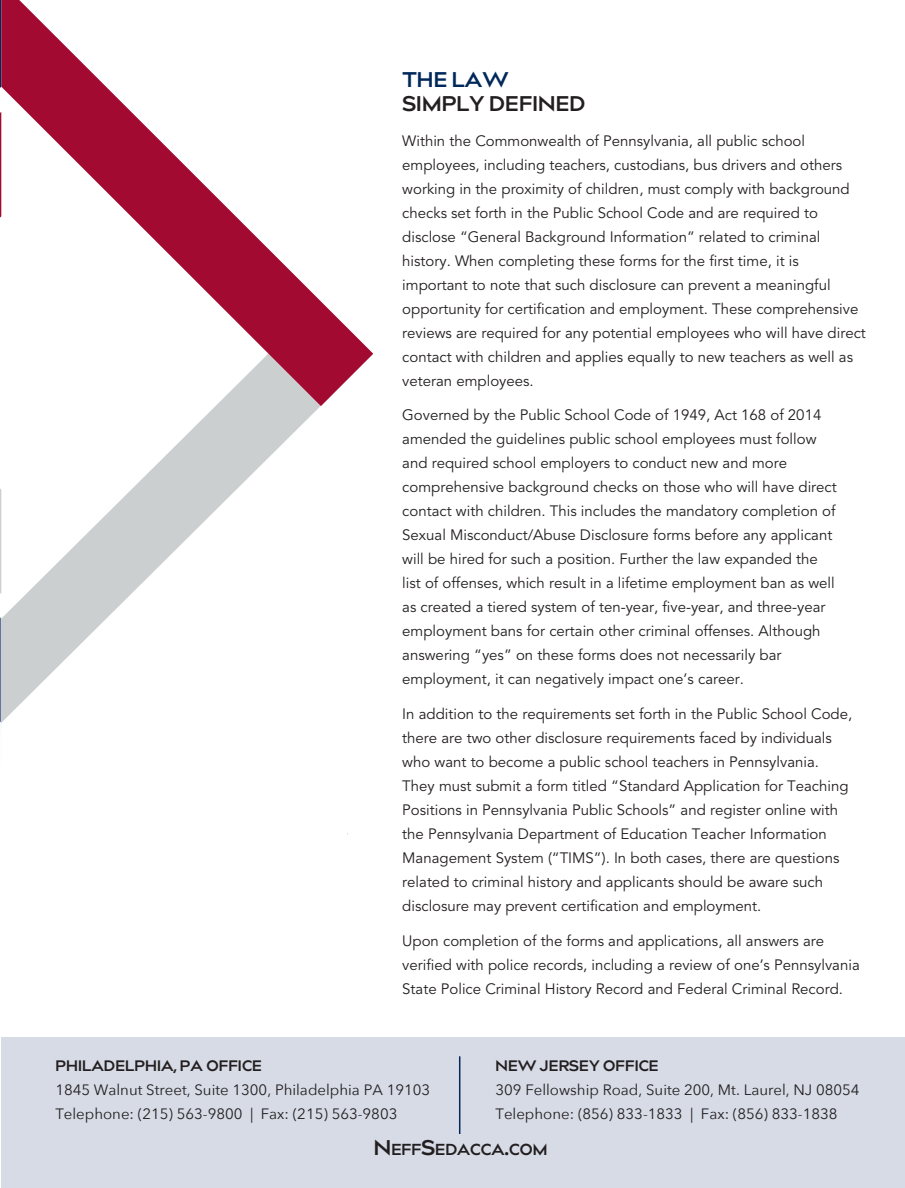
<style>
.page{position:relative;width:905px;height:1188px;background:#fff}
.page>*{position:absolute;margin:0;border:0;box-sizing:border-box;transform-origin:0 0}
.t1{font:700 21px/24px "billcorpm 3";letter-spacing:.01em;color:#231f20}
.t2{font:700 15.75px "billcorpm 3";color:#231f20}
.t3{font:15px/24px "Avenir";color:#231f20}
.t4{font:15px "Avenir Next";color:#231f20}
.t5{font:700 15px "billcorpm 3";letter-spacing:.01em;color:#231f20}
.s1{color:#002858}
.s2{font-size:21px}
</style>
<div class="page">
<svg style="left:0;top:0;width:1px;height:723px"></svg>
<div style="left:1px;top:1037px;width:903px;height:151px;background:#d6dbe6"></div>
<hr style="left:459px;top:1056px;width:1px;height:78px;background:#002858">
<svg style="left:1px;top:406px;width:320px;height:317px"></svg>
<svg style="left:1px;top:0;width:372px;height:406px"></svg>
<p class="t1" style="left:402px;top:68px;width:184px"><span class="s1">THE LAW<br></span>SIMPLY DEFINED</p>
<p class="t3" style="left:402px;top:129px;width:465px">Within the Commonwealth of Pennsylvania, all public school employees, including teachers, custodians, bus drivers and others working in the proximity of children, must comply with background checks set forth in the Public School Code and are required to disclose “General Background Information” related to criminal history. When completing these forms for the first time, it is important to note that such disclosure can prevent a meaningful opportunity for certification and employment. These comprehensive reviews are required for any potential employees who will have direct contact with children and applies equally to new teachers as well as veteran employees.</p>
<p class="t3" style="left:402px;top:404px;width:436px">Governed by the Public School Code of 1949, Act 168 of 2014 amended the guidelines public school employees must follow and required school employers to conduct new and more comprehensive background checks on those who will have direct contact with children. This includes the mandatory completion of Sexual Misconduct/Abuse Disclosure forms before any applicant will be hired for such a position. Further the law expanded the list of offenses, which result in a lifetime employment ban as well as created a tiered system of ten-year, five-year, and three-year employment bans for certain other criminal offenses. Although answering “yes” on these forms does not necessarily bar employment, it can negatively impact one’s career.</p>
<p class="t3" style="left:402px;top:703px;width:451px">In addition to the requirements set forth in the Public School Code, there are two other disclosure requirements faced by individuals who want to become a public school teachers in Pennsylvania.<br>They must submit a form titled “Standard Application for Teaching Positions in Pennsylvania Public Schools” and register online with the Pennsylvania Department of Education Teacher Information Management System (“TIMS”). In both cases, there are questions related to criminal history and applicants should be aware such disclosure may prevent certification and employment.</p>
<p class="t3" style="left:402px;top:929px;width:459px">Upon completion of the forms and applications, all answers are verified with police records, including a review of one’s Pennsylvania<br>State Police Criminal History Record and Federal Criminal Record.</p>
<p class="t5" style="left:55px;top:1055px;width:208px">PHILADELPHIA, PA OFFICE</p>
<p class="t4" style="left:55px;top:1077px;width:376px">1845 Walnut Street, Suite 1300, Philadelphia PA 19103</p>
<p class="t4" style="left:55px;top:1101px;width:343px">Telephone: (215) 563-9800 | Fax: (215) 563-9803</p>
<p class="t5" style="left:495px;top:1055px;width:165px">NEW JERSEY OFFICE</p>
<p class="t4" style="left:495px;top:1077px;width:365px">309 Fellowship Road, Suite 200, Mt. Laurel, NJ 08054</p>
<p class="t4" style="left:495px;top:1101px;width:343px">Telephone: (856) 833-1833 | Fax: (856) 833-1838</p>
<p class="t2" style="left:374px;top:1138px;width:175px"><span class="s2">N</span>EFF<span class="s2">S</span>EDACCA<span class="s2">.</span>COM</p>
</div>
